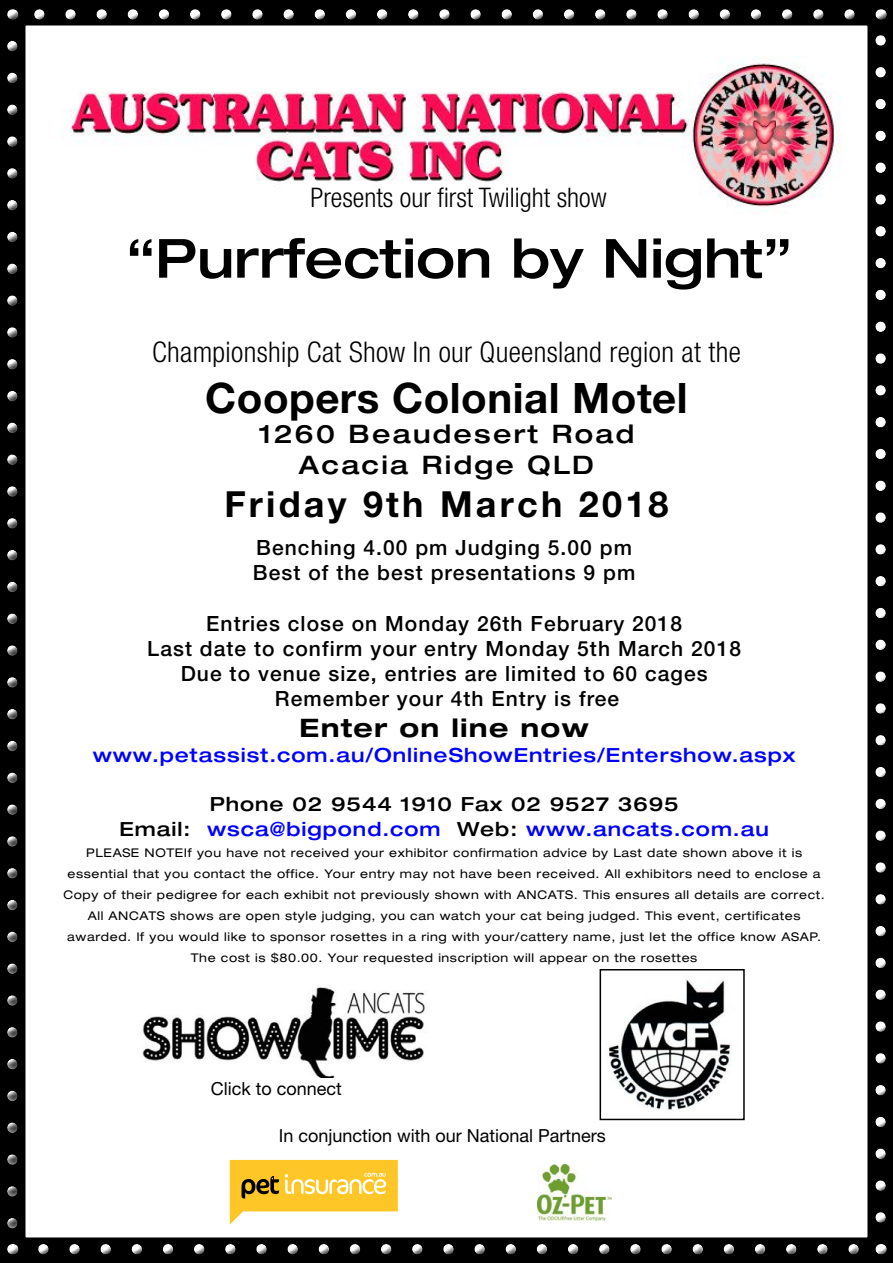
<style>
.page{position:relative;width:893px;height:1263px;background:#fff}
.page>*{position:absolute;margin:0;border:0;box-sizing:border-box;transform-origin:0 0}
.t1{font:500 expanded 54px "Helvetica Neue LT Pro";color:#000}
.t2{font:700 42px "Helvetica Neue LT Pro";letter-spacing:.01em;color:#000}
.t3{font:700 36px "Helvetica Neue LT Pro";letter-spacing:.09em;color:#000}
.t4{font:300 condensed 28.5px "Helvetica Neue LT Pro";letter-spacing:.01em;color:#000}
.t5{font:300 condensed 27px "Helvetica Neue LT Pro";color:#000}
.t6{font:500 expanded 25.5px/30.6px "Helvetica Neue LT Pro";letter-spacing:.09em;color:#000;text-align:center}
.t7{font:700 expanded 25.5px "Helvetica Neue LT Pro";letter-spacing:.05em;color:#000}
.t8{font:500 21px/25.2px "Helvetica Neue LT Pro";letter-spacing:.05em;color:#000}
.t9{font:500 expanded 19.5px/25.5px "Helvetica Neue LT Pro";letter-spacing:.05em;color:#000;text-align:center}
.t10{font:500 expanded 19.5px "Helvetica Neue LT Pro";letter-spacing:.05em;color:#00f}
.t11{font:18px "Helvetica Neue LT Pro";color:#000}
.t12{font:expanded 12px/21px "Helvetica Neue LT Pro";letter-spacing:.05em;color:#000;text-align:center}
.s1{color:#00f}
</style>
<div class="page">
<div style="left:0;top:4px;width:893px;height:1251px;background:#000;opacity:.75"></div>
<img style="left:61px;top:57px;width:785px;height:157px">
<div style="left:468px;top:1160px;width:212px;height:65px;background:#fff"></div>
<img style="left:537px;top:1164px;width:74px;height:56px">
<svg style="left:230px;top:1160px;width:168px;height:65px"></svg>
<img style="left:140px;top:985px;width:288px;height:92px">
<img style="left:603px;top:972px;width:139px;height:145px">
<div style="left:600px;top:969px;width:145px;height:151px;border:2px solid #000"></div>
<h3 class="t5" style="left:310px;top:182px;width:298px">Presents our first Twilight show</h3>
<h1 class="t1" style="left:126px;top:225px;width:667px">“Purrfection by Night”</h1>
<h3 class="t4" style="left:152px;top:336px;width:590px">Championship Cat Show In our Queensland region at the</h3>
<h2 class="t2" style="left:205px;top:372px;width:484px">Coopers Colonial Motel</h2>
<h3 class="t6" style="left:259px;top:418px;width:377px">1260 Beaudesert Road<br>Acacia Ridge QLD</h3>
<h3 class="t3" style="left:224px;top:482px;width:446px">Friday 9th March 2018</h3>
<h3 class="t8" style="left:253px;top:535px;width:384px">Benching 4.00 pm Judging 5.00 pm<br>Best of the best presentations 9 pm</h3>
<h3 class="t8" style="left:147px;top:610px;width:595px;text-align:center">Entries close on Monday 26th February 2018<br>Last date to confirm your entry Monday 5th March 2018<br>Due to venue size, entries are limited to 60 cages Remember your 4th Entry is free</h3>
<h3 class="t7" style="left:300px;top:712px;width:291px">Enter on line now</h3>
<h3 class="t10" style="left:93px;top:743px;width:704px">www.petassist.com.au/OnlineShowEntries/Entershow.aspx</h3>
<h3 class="t9" style="left:119px;top:790px;width:651px">Phone 02 9544 1910 Fax 02 9527 3695<br>Email: <span class="s1">wsca@bigpond.com</span> Web: <span class="s1">www.ancats.com.au</span></h3>
<p class="t12" style="left:63px;top:842px;width:763px">PLEASE NOTEIf you have not received your exhibitor confirmation advice by Last date shown above it is essential that you contact the office. Your entry may not have been received. All exhibitors need to enclose a Copy of their pedigree for each exhibit not previously shown with ANCATS. This ensures all details are correct.<br>All ANCATS shows are open style judging, you can watch your cat being judged. This event, certificates awarded. If you would like to sponsor rosettes in a ring with your/cattery name, just let the office know ASAP.<br>The cost is $80.00. Your requested inscription will appear on the rosettes</p>
<h3 class="t11" style="left:211px;top:1077px;width:133px">Click to connect</h3>
<h3 class="t11" style="left:279px;top:1125px;width:329px">In conjunction with our National Partners</h3>
</div>
